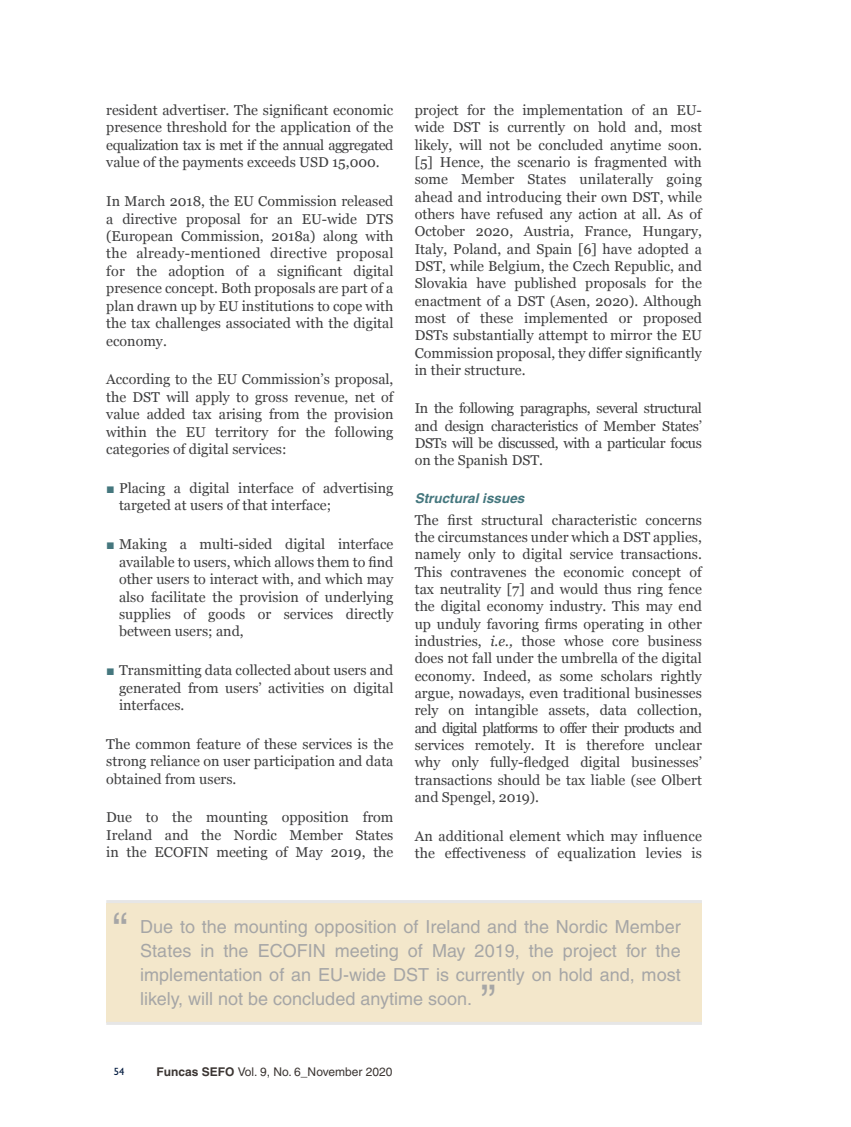
<style>
.page{position:relative;width:851px;height:1127px;background:#fff}
.page>*{position:absolute;margin:0;border:0;box-sizing:border-box;transform-origin:0 0}
._10_-_Texto_Grisete{font:45px "Helvetica";color:#a6a6a6}
._10_-_Texto_Grisete-2{font:18px/24px "Helvetica";color:#a6a6a6;text-align:justify}
._04_-_Texto_general{font:14.25px/17.2px "Georgia";color:#3e3e3f;text-align:justify}
._06_-_Sub_epigrafe{font:italic 700 13.5px "Helvetica";color:#45777e}
.t1{font:12px "Helvetica";color:#3b3532}
.t2{font:500 10.5px "Gill Sans MT Std";color:#00193e}
.s1{font-family:"Arial";color:#45777e}
.s2{font-style:italic}
.s3{font-family:"Helvetica CE";font-weight:700}
</style>
<div class="page">
<div style="left:106px;top:903px;width:595px;height:120px;background:#f3e7cb"></div>
<hr style="left:106px;top:900px;width:595px;height:3px;background:#e6e6e6">
<hr style="left:106px;top:1022px;width:595px;height:3px;background:#e6e6e6">
<p class="_04_-_Texto_general" style="left:106px;top:102px;width:289px">resident advertiser. The significant economic presence threshold for the application of the equalization tax is met if the annual aggregated value of the payments exceeds USD 15,000.</p>
<p class="_04_-_Texto_general" style="left:106px;top:193px;width:289px">In March 2018, the EU Commission released a directive proposal for an EU-wide DTS (European Commission, 2018a) along with the already-mentioned directive proposal for the adoption of a significant digital presence concept. Both proposals are part of a plan drawn up by EU institutions to cope with the tax challenges associated with the digital economy.</p>
<p class="_04_-_Texto_general" style="left:106px;top:371px;width:289px">According to the EU Commission’s proposal, the DST will apply to gross revenue, net of value added tax arising from the provision within the EU territory for the following categories of digital services:</p>
<p class="_04_-_Texto_general" style="left:119px;top:480px;width:276px;text-indent:-13px"><span class="s1">■</span> Placing a digital interface of advertising targeted at users of that interface;</p>
<p class="_04_-_Texto_general" style="left:119px;top:536px;width:276px;text-indent:-13px"><span class="s1">■</span> Making a multi-sided digital interface available to users, which allows them to find other users to interact with, and which may also facilitate the provision of underlying supplies of goods or services directly between users; and,</p>
<p class="_04_-_Texto_general" style="left:119px;top:662px;width:276px;text-indent:-13px"><span class="s1">■</span> Transmitting data collected about users and generated from users’ activities on digital interfaces.</p>
<p class="_04_-_Texto_general" style="left:106px;top:735px;width:289px">The common feature of these services is the strong reliance on user participation and data obtained from users.</p>
<p class="_04_-_Texto_general" style="left:106px;top:809px;width:289px">Due to the mounting opposition from Ireland and the Nordic Member States in the ECOFIN meeting of May 2019, the</p>
<p class="_04_-_Texto_general" style="left:414px;top:102px;width:289px">project for the implementation of an EU&shy;wide DST is currently on hold and, most likely, will not be concluded anytime soon. [5] Hence, the scenario is fragmented with some Member States unilaterally going ahead and introducing their own DST, while others have refused any action at all. As of October 2020, Austria, France, Hungary, Italy, Poland, and Spain [6] have adopted a DST, while Belgium, the Czech Republic, and Slovakia have published proposals for the enactment of a DST (Asen, 2020). Although most of these implemented or proposed DSTs substantially attempt to mirror the EU Commission proposal, they differ significantly in their structure.</p>
<p class="_04_-_Texto_general" style="left:414px;top:400px;width:288px">In the following paragraphs, several structural and design characteristics of Member States’ DSTs will be discussed, with a particular focus on the Spanish DST.</p>
<p class="_06_-_Sub_epigrafe" style="left:414px;top:490px;width:111px">Structural issues</p>
<p class="_04_-_Texto_general" style="left:414px;top:511px;width:289px">The first structural characteristic concerns the circumstances under which a DST applies, namely only to digital service transactions.<br>This contravenes the economic concept of tax neutrality [7] and would thus ring fence the digital economy industry. This may end up unduly favoring firms operating in other industries, <span class="s2">i.e.,</span> those whose core business does not fall under the umbrella of the digital economy. Indeed, as some scholars rightly argue, nowadays, even traditional businesses rely on intangible assets, data collection, and digital platforms to offer their products and services remotely. It is therefore unclear why only fully-fledged digital businesses’ transactions should be tax liable (see Olbert and Spengel, 2019).</p>
<p class="_04_-_Texto_general" style="left:414px;top:827px;width:288px">An additional element which may influence the effectiveness of equalization levies is</p>
<p class="_10_-_Texto_Grisete" style="left:113px;top:903px;width:16px">“</p>
<p class="_10_-_Texto_Grisete-2" style="left:140px;top:914px;width:542px">Due to the mounting opposition of Ireland and the Nordic Member States in the ECOFIN meeting of May 2019, the project for the implementation of an EU-wide DST is currently on hold and, most likely, will not be concluded anytime soon.</p>
<p class="_10_-_Texto_Grisete" style="left:481px;top:975px;width:16px">”</p>
<p class="t2" style="left:114px;top:1065px;width:12px">54</p>
<p class="t1" style="left:156px;top:1064px;width:238px"><span class="s3">Funcas SEFO</span> Vol. 9, No. 6_November 2020</p>
</div>
